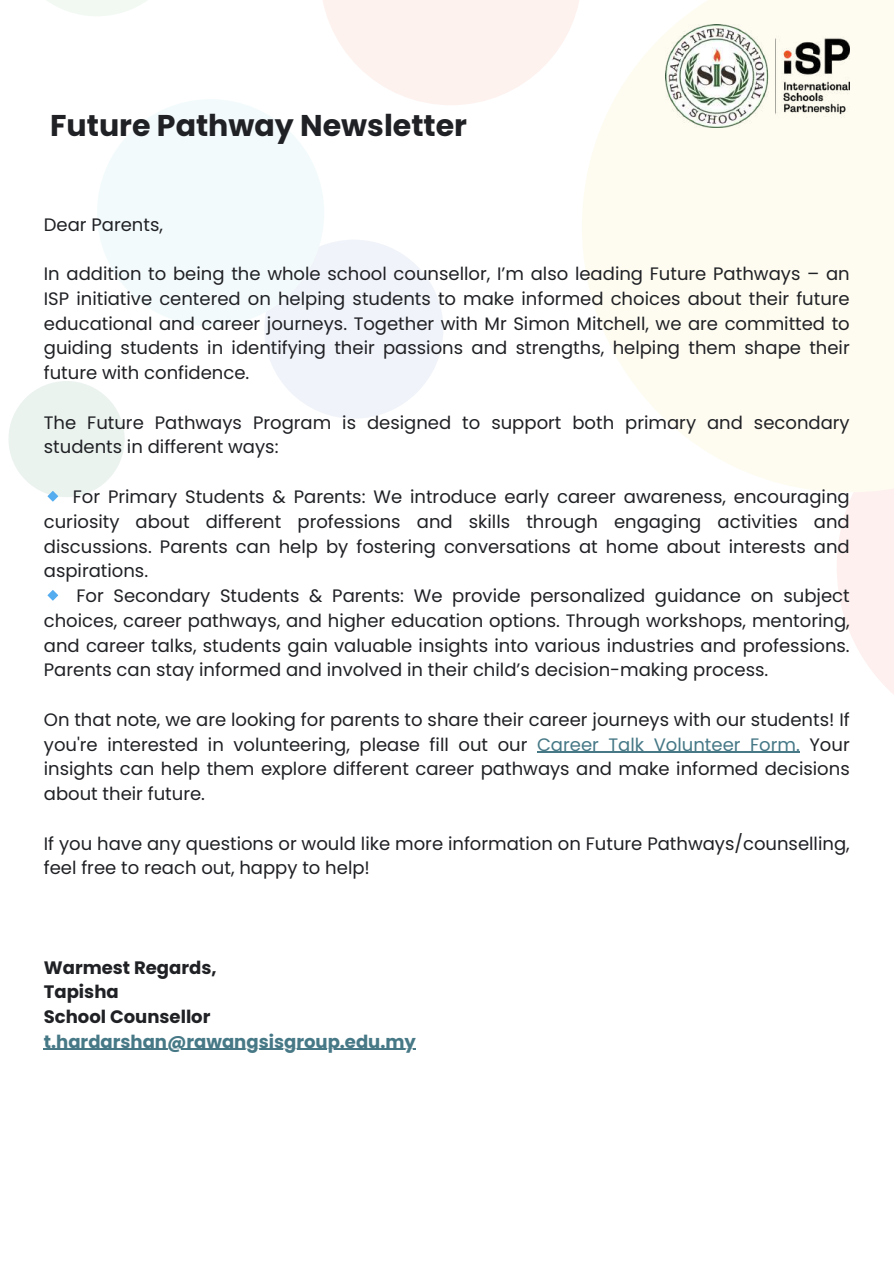
<style>
.page{position:relative;width:894px;height:1264px;background:#fff}
.page>*{position:absolute;margin:0;border:0;box-sizing:border-box;transform-origin:0 0}
.t1{font:700 30px "Poppins";color:#202125}
.t2{font:18px/24.8px "Poppins";color:#202125;text-align:justify}
.t3{font:700 18px/24.8px "Poppins";color:#202125}
.t4{font:700 18px "Poppins";color:#467886}
.s1{color:#467886}
</style>
<div class="page">
<svg style="left:323px;top:0;width:256px;height:105px"></svg>
<svg style="left:837px;top:492px;width:56px;height:202px"></svg>
<svg style="left:582px;top:0;width:311px;height:492px;fill:#fefcf1"></svg>
<div style="left:8px;top:381px;width:117px;height:116px;background:#ebf3ef;border-radius:50%"></div>
<div style="left:264px;top:239px;width:179px;height:180px;background:#f0f3f9;border-radius:50%"></div>
<div style="left:97px;top:99px;width:227px;height:227px;background:#f3fafb;border-radius:50%"></div>
<div style="left:19px;top:0;width:155px;height:16px;background:linear-gradient(to right,#f9fcfa,#f9fcf9)"></div>
<img style="left:665px;top:25px;width:184px;height:102px">
<hr style="left:537px;top:751px;width:262px;height:2px;background:#467886">
<hr style="left:44px;top:1048px;width:372px;height:2px;background:#467886">
<h1 class="t1" style="left:50px;top:105px;width:418px">Future Pathway Newsletter</h1>
<p class="t2" style="left:44px;top:212px;width:121px">Dear Parents,</p>
<p class="t2" style="left:44px;top:261px;width:807px">In addition to being the whole school counsellor, I’m also leading Future Pathways – an ISP initiative centered on helping students to make informed choices about their future educational and career journeys. Together with Mr Simon Mitchell, we are committed to guiding students in identifying their passions and strengths, helping them shape their future with confidence.</p>
<p class="t2" style="left:44px;top:410px;width:807px">The Future Pathways Program is designed to support both primary and secondary students in different ways:</p>
<p class="t2" style="left:44px;top:484px;width:807px;text-indent:29px">For Primary Students &amp; Parents: We introduce early career awareness, encouraging curiosity about different professions and skills through engaging activities and discussions. Parents can help by fostering conversations at home about interests and aspirations.</p>
<p class="t2" style="left:44px;top:583px;width:807px;text-indent:33px">For Secondary Students &amp; Parents: We provide personalized guidance on subject choices, career pathways, and higher education options. Through workshops, mentoring, and career talks, students gain valuable insights into various industries and professions.<br>Parents can stay informed and involved in their child’s decision-making process.</p>
<p class="t2" style="left:44px;top:707px;width:807px">On that note, we are looking for parents to share their career journeys with our students! If you're interested in volunteering, please fill out our <span class="s1">Career Talk Volunteer Form.</span> Your insights can help them explore different career pathways and make informed decisions about their future.</p>
<p class="t2" style="left:44px;top:831px;width:807px">If you have any questions or would like more information on Future Pathways/counselling, feel free to reach out, happy to help!</p>
<p class="t3" style="left:44px;top:954px;width:174px">Warmest Regards,<br>Tapisha<br>School Counsellor</p>
<p class="t4" style="left:44px;top:1028px;width:373px">t.hardarshan@rawangsisgroup.edu.my</p>
</div>
